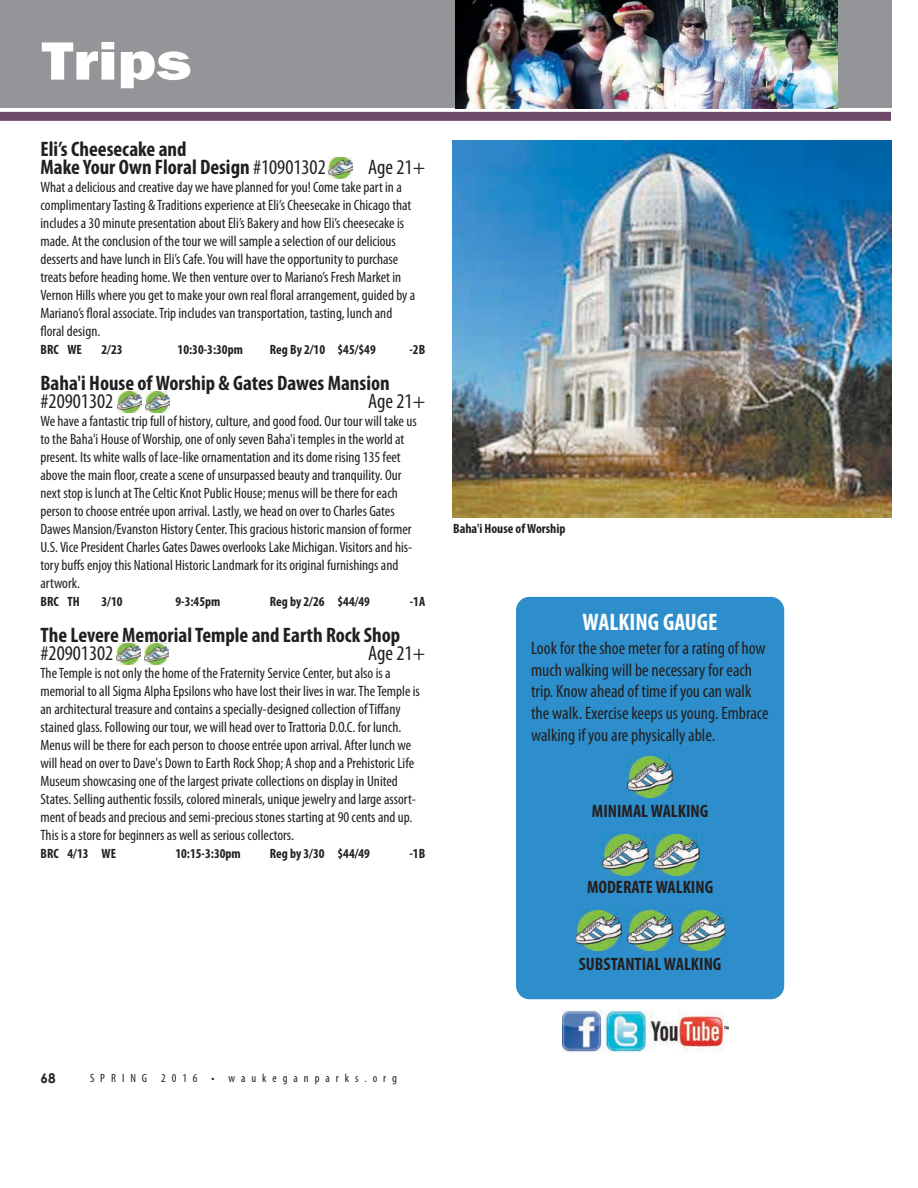
<style>
.page{position:relative;width:918px;height:1188px;background:#fff}
.page>*{position:absolute;margin:0;border:0;box-sizing:border-box;transform-origin:0 0}
.t1{font:700 condensed 24px "Myriad Pro";color:#fff}
.t2{font:700 condensed 21px/18px "Myriad Pro";color:#231f20}
.t3{font:condensed 21px "Myriad Pro";color:#231f20}
.t4{font:condensed 18px/21.6px "Myriad Pro";color:#231f20}
.t5{font:700 condensed 18px "Myriad Pro";color:#231f20}
.t6{font:condensed 15px/18px "Myriad Pro";color:#231f20}
.t7{font:700 condensed 13.5px "Myriad Pro";color:#231f20}
.t8{font:condensed 12px "Myriad Pro";letter-spacing:.5em;color:#231f20}
.s1{font-weight:400}
</style>
<div class="page">
<div style="left:0;top:0;width:891px;height:108px;background:#939598"></div>
<div style="left:0;top:112px;width:891px;height:9px;background:#6d4a6c"></div>
<img style="left:455px;top:0;width:383px;height:109px">
<div style="left:516px;top:597px;width:268px;height:402px;background:#2d8ecb;border-radius:14px"></div>
<img style="left:627px;top:757px;width:46px;height:40px">
<img style="left:603px;top:835px;width:45px;height:40px">
<img style="left:654px;top:835px;width:45px;height:40px">
<img style="left:576px;top:911px;width:45px;height:40px">
<img style="left:679px;top:911px;width:46px;height:40px">
<img style="left:627px;top:911px;width:46px;height:40px">
<img style="left:562px;top:1010px;width:166px;height:43px">
<img style="left:328px;top:157px;width:25px;height:21px">
<img style="left:117px;top:643px;width:24px;height:21px">
<img style="left:144px;top:643px;width:24px;height:22px">
<img style="left:117px;top:391px;width:24px;height:22px">
<img style="left:145px;top:392px;width:24px;height:21px">
<img style="left:452px;top:140px;width:439px;height:377px">
<h2 class="t2" style="left:41px;top:141px;width:287px">Eli’s Cheesecake and<br>Make Your Own Floral Design <span class="s1">#10901302</span></h2>
<h2 class="t3" style="left:368px;top:159px;width:58px">Age 21+</h2>
<p class="t6" style="left:41px;top:179px;width:376px">What a delicious and creative day we have planned for you! Come take part in a complimentary Tasting &amp; Traditions experience at Eli’s Cheesecake in Chicago that includes a 30 minute presentation about Eli’s Bakery and how Eli’s cheesecake is made. At the conclusion of the tour we will sample a selection of our delicious desserts and have lunch in Eli’s Cafe. You will have the opportunity to purchase treats before heading home. We then venture over to Mariano’s Fresh Market in Vernon Hills where you get to make your own real floral arrangement, guided by a Mariano’s floral associate. Trip includes van transportation, tasting, lunch and floral design.</p>
<p class="t7" style="left:41px;top:344px;width:43px">BRC WE</p>
<p class="t7" style="left:102px;top:344px;width:23px">2/23</p>
<p class="t7" style="left:178px;top:344px;width:67px">10:30-3:30pm</p>
<p class="t7" style="left:270px;top:344px;width:107px">Reg By 2/10 $45/$49</p>
<p class="t7" style="left:409px;top:344px;width:17px">-2B</p>
<h2 class="t2" style="left:41px;top:375px;width:351px">Baha'i House of Worship &amp; Gates Dawes Mansion</h2>
<h2 class="t3" style="left:41px;top:393px;width:74px">#20901302</h2>
<h2 class="t3" style="left:368px;top:393px;width:58px">Age 21+</h2>
<p class="t6" style="left:41px;top:413px;width:378px">We have a fantastic trip full of history, culture, and good food. Our tour will take us to the Baha'i House of Worship, one of only seven Baha'i temples in the world at present. Its white walls of lace-like ornamentation and its dome rising 135 feet above the main floor, create a scene of unsurpassed beauty and tranquility. Our next stop is lunch at The Celtic Knot Public House; menus will be there for each person to choose entrée upon arrival. Lastly, we head on over to Charles Gates Dawes Mansion/Evanston History Center. This gracious historic mansion of former U.S. Vice President Charles Gates Dawes overlooks Lake Michigan. Visitors and his&shy;tory buffs enjoy this National Historic Landmark for its original furnishings and artwork.</p>
<p class="t7" style="left:41px;top:596px;width:41px">BRC TH</p>
<p class="t7" style="left:102px;top:596px;width:23px">3/10</p>
<p class="t7" style="left:175px;top:596px;width:46px">9-3:45pm</p>
<p class="t7" style="left:270px;top:596px;width:102px">Reg by 2/26 $44/49</p>
<p class="t7" style="left:410px;top:596px;width:17px">-1A</p>
<h2 class="t2" style="left:41px;top:627px;width:361px">The Levere Memorial Temple and Earth Rock Shop</h2>
<h2 class="t3" style="left:41px;top:645px;width:74px">#20901302</h2>
<h2 class="t3" style="left:368px;top:645px;width:58px">Age 21+</h2>
<p class="t6" style="left:41px;top:665px;width:381px">The Temple is not only the home of the Fraternity Service Center, but also is a memorial to all Sigma Alpha Epsilons who have lost their lives in war. The Temple is an architectural treasure and contains a specially-designed collection of Tiffany stained glass. Following our tour, we will head over to Trattoria D.O.C. for lunch.<br>Menus will be there for each person to choose entrée upon arrival. After lunch we will head on over to Dave's Down to Earth Rock Shop; A shop and a Prehistoric Life Museum showcasing one of the largest private collections on display in United States. Selling authentic fossils, colored minerals, unique jewelry and large assort&shy;ment of beads and precious and semi-precious stones starting at 90 cents and up.<br>This is a store for beginners as well as serious collectors.</p>
<p class="t7" style="left:41px;top:848px;width:77px">BRC 4/13 WE</p>
<p class="t7" style="left:175px;top:848px;width:67px">10:15-3:30pm</p>
<p class="t7" style="left:270px;top:848px;width:102px">Reg by 3/30 $44/49</p>
<p class="t7" style="left:409px;top:848px;width:17px">-1B</p>
<p class="t7" style="left:453px;top:523px;width:114px">Baha'i House of Worship</p>
<h1 class="t1" style="left:583px;top:613px;width:137px">WALKING GAUGE</h1>
<p class="t4" style="left:531px;top:638px;width:239px">Look for the shoe meter for a rating of how much walking will be necessary for each trip. Know ahead of time if you can walk the walk. Exercise keeps us young. Embrace walking if you are physically able.</p>
<p class="t5" style="left:592px;top:804px;width:118px">MINIMAL WALKING</p>
<p class="t5" style="left:587px;top:880px;width:128px">MODERATE WALKING</p>
<p class="t5" style="left:579px;top:957px;width:144px">SUBSTANTIAL WALKING</p>
<p class="t8" style="left:90px;top:1074px;width:308px">SPRING 2016 • waukeganparks.org</p>
</div>
